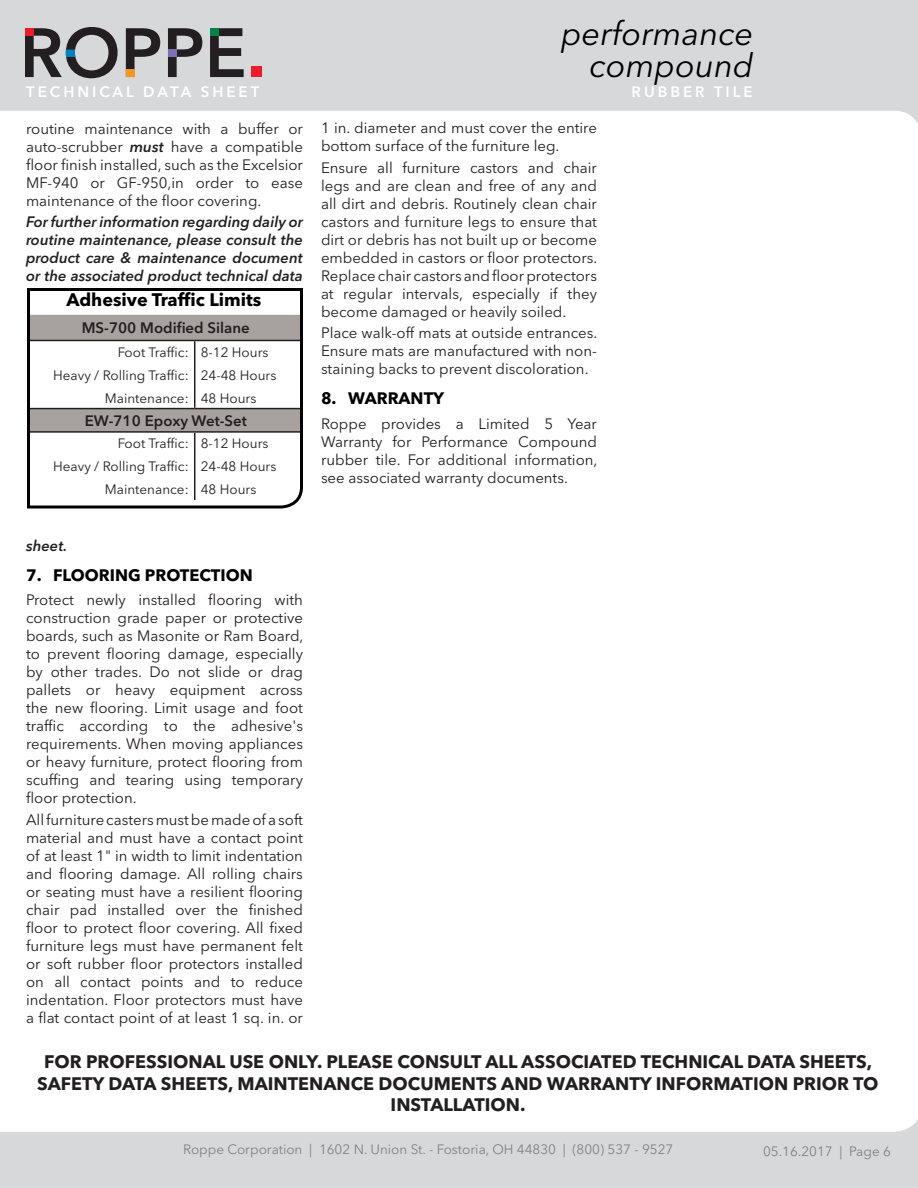
<style>
.page{position:relative;width:918px;height:1188px;background:#fff}
.page>*{position:absolute;margin:0;border:0;box-sizing:border-box;transform-origin:0 0}
.t1{font:italic 33px/32.2px "Avenir Next LT Pro";color:#000;text-align:right}
.t2{font:700 18px/21.6px "Avenir Next LT Pro";color:#231f20;text-align:center}
.t3{font:700 18px "Avenir Next LT Pro";color:#000}
.t4{font:700 16.5px "Avenir Next LT Pro";color:#000}
.t5{font:15px/18px "Avenir Next LT Pro";color:#231f20;text-align:justify}
.t6{font:italic 600 15px/18px "Avenir Next LT Pro";color:#231f20;text-align:justify}
.t7{font:600 15px "Avenir Next LT Pro";color:#231f20}
.t8{font:600 15px "Avenir Next LT Pro";letter-spacing:.2em;color:#fff}
.t9{font:13.5px "Avenir Next LT Pro";color:#231f20}
.t10{font:13.5px "Avenir Next LT Pro";color:#818285}
.s1{font-weight:600;font-style:italic}
</style>
<div class="page">
<div style="left:0;top:481px;width:918px;height:707px;background:#d4d5d7"></div>
<div style="left:0;top:0;width:918px;height:771px;background:#d4d5d7"></div>
<div style="left:0;top:111px;width:918px;height:1021px;background:#fff"></div>
<svg style="left:126px;top:28px;width:34px;height:42px"></svg>
<div style="left:126px;top:70px;width:9px;height:7px;background:#f7981d"></div>
<svg style="left:168px;top:28px;width:34px;height:49px"></svg>
<div style="left:168px;top:49px;width:9px;height:8px;background:#7d70b3"></div>
<svg style="left:210px;top:28px;width:34px;height:49px"></svg>
<div style="left:210px;top:28px;width:9px;height:8px;background:#008348"></div>
<div style="left:251px;top:66px;width:11px;height:11px;background:#ee1b2c"></div>
<svg style="left:25px;top:27px;width:93px;height:51px"></svg>
<svg style="left:26px;top:286px;width:278px;height:224px;background:#dcdbda"></svg>
<h1 class="t1" style="left:561px;top:18px;width:194px">performance compound</h1>
<p class="t8" style="left:26px;top:83px;width:235px">TECHNICAL DATA SHEET</p>
<p class="t8" style="left:632px;top:82px;width:123px">RUBBER TILE</p>
<p class="t5" style="left:26px;top:119px;width:278px">routine maintenance with a buffer or auto-scrubber <span class="s1">must</span> have a compatible floor finish installed, such as the Excelsior MF-940 or GF-950,in order to ease maintenance of the floor covering.</p>
<p class="t6" style="left:26px;top:212px;width:278px">For further information regarding daily or routine maintenance, please consult the product care &amp; maintenance document or the associated product technical data</p>
<p class="t3" style="left:66px;top:289px;width:196px">Adhesive Traffic Limits</p>
<p class="t7" style="left:82px;top:319px;width:169px">MS-700 Modified Silane</p>
<p class="t9" style="left:118px;top:344px;width:73px">Foot Traffic:</p>
<p class="t9" style="left:53px;top:367px;width:137px">Heavy / Rolling Traffic:</p>
<p class="t9" style="left:105px;top:390px;width:85px">Maintenance:</p>
<p class="t9" style="left:201px;top:344px;width:69px">8-12 Hours</p>
<p class="t9" style="left:201px;top:367px;width:77px">24-48 Hours</p>
<p class="t9" style="left:201px;top:390px;width:57px">48 Hours</p>
<p class="t7" style="left:85px;top:412px;width:164px">EW-710 Epoxy Wet-Set</p>
<p class="t9" style="left:118px;top:435px;width:73px">Foot Traffic:</p>
<p class="t9" style="left:53px;top:458px;width:137px">Heavy / Rolling Traffic:</p>
<p class="t9" style="left:105px;top:481px;width:85px">Maintenance:</p>
<p class="t9" style="left:201px;top:435px;width:69px">8-12 Hours</p>
<p class="t9" style="left:201px;top:458px;width:77px">24-48 Hours</p>
<p class="t9" style="left:201px;top:481px;width:57px">48 Hours</p>
<p class="t5" style="left:321px;top:119px;width:278px">1 in. diameter and must cover the entire bottom surface of the furniture leg.</p>
<p class="t5" style="left:321px;top:158px;width:278px">Ensure all furniture castors and chair legs and are clean and free of any and all dirt and debris. Routinely clean chair castors and furniture legs to ensure that dirt or debris has not built up or become embedded in castors or floor protectors.<br>Replace chair castors and floor protectors at regular intervals, especially if they become damaged or heavily soiled.</p>
<p class="t5" style="left:321px;top:324px;width:278px">Place walk-off mats at outside entrances.<br>Ensure mats are manufactured with non&shy;staining backs to prevent discoloration.</p>
<p class="t4" style="left:321px;top:388px;width:125px">8. WARRANTY</p>
<p class="t5" style="left:321px;top:414px;width:278px">Roppe provides a Limited 5 Year Warranty for Performance Compound rubber tile. For additional information, see associated warranty documents.</p>
<p class="t6" style="left:26px;top:536px;width:43px">sheet.</p>
<p class="t4" style="left:26px;top:565px;width:228px">7. FLOORING PROTECTION</p>
<p class="t5" style="left:26px;top:591px;width:279px">Protect newly installed flooring with construction grade paper or protective boards, such as Masonite or Ram Board, to prevent flooring damage, especially by other trades. Do not slide or drag pallets or heavy equipment across the new flooring. Limit usage and foot traffic according to the adhesive's requirements. When moving appliances or heavy furniture, protect flooring from scuffing and tearing using temporary floor protection.</p>
<p class="t5" style="left:26px;top:810px;width:278px">All furniture casters must be made of a soft material and must have a contact point of at least 1" in width to limit indentation and flooring damage. All rolling chairs or seating must have a resilient flooring chair pad installed over the finished floor to protect floor covering. All fixed furniture legs must have permanent felt or soft rubber floor protectors installed on all contact points and to reduce indentation. Floor protectors must have a flat contact point of at least 1 sq. in. or</p>
<p class="t2" style="left:37px;top:1051px;width:843px">FOR PROFESSIONAL USE ONLY. PLEASE CONSULT ALL ASSOCIATED TECHNICAL DATA SHEETS,<br>SAFETY DATA SHEETS, MAINTENANCE DOCUMENTS AND WARRANTY INFORMATION PRIOR TO<br>INSTALLATION.</p>
<p class="t10" style="left:183px;top:1142px;width:492px">Roppe Corporation | 1602 N. Union St. - Fostoria, OH 44830 | (800) 537 - 9527</p>
<p class="t10" style="left:763px;top:1143px;width:129px">05.16.2017 | Page 6</p>
</div>
